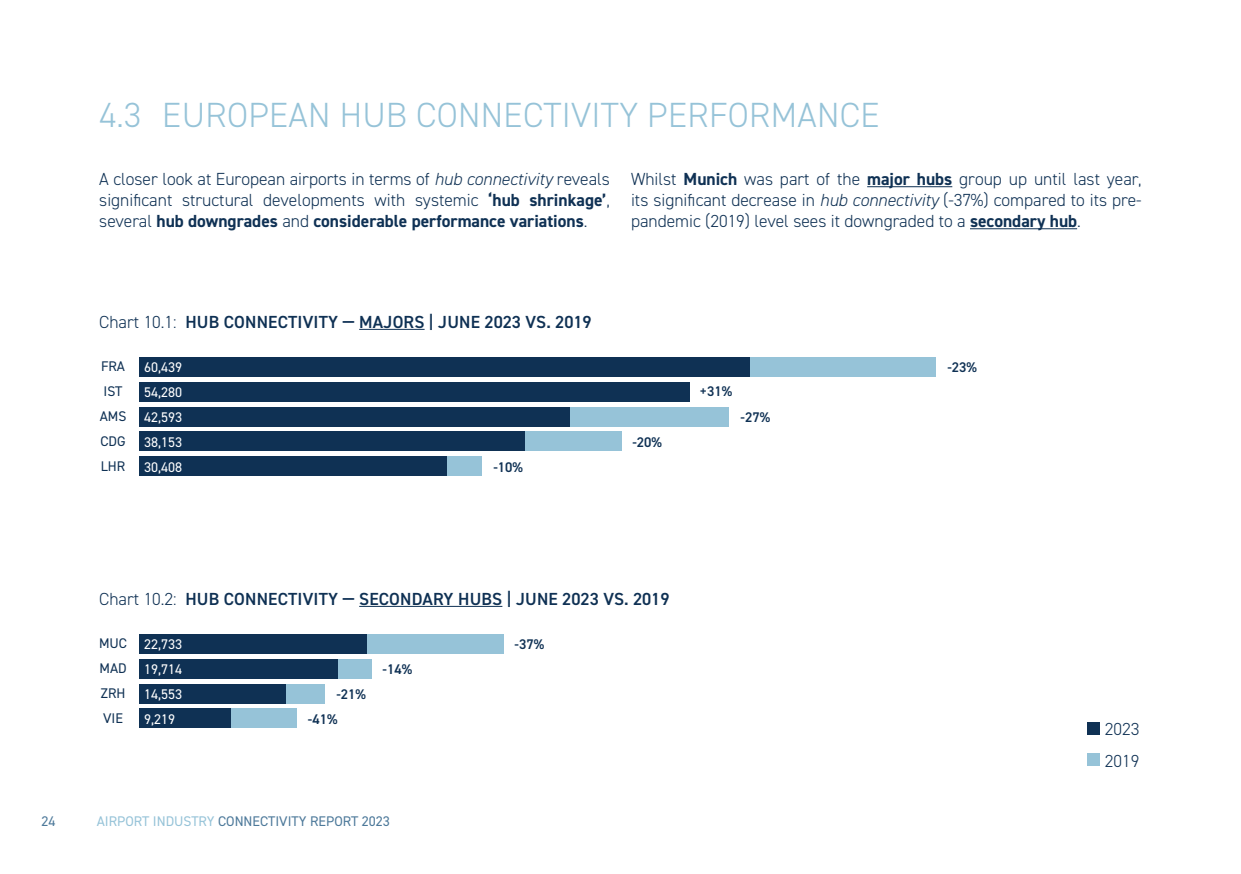
<style>
.page{position:relative;width:1241px;height:874px;background:#fff}
.page>*{position:absolute;margin:0;border:0;box-sizing:border-box;transform-origin:0 0}
.t1{font:300 35px "DIN2014";letter-spacing:.01em;color:#96c3d8}
.t2{font:300 17.5px/21px "DIN2014";color:#0f3154;text-align:justify}
.t3{font:600 17.5px "DIN2014";letter-spacing:.01em;color:#0f3154}
.t4{font:14px "DIN2014";color:#fff}
.t5{font:14px "DIN2014";color:#4d799a}
.t6{font:600 14px "DIN2014";color:#0f3154}
.t7{font:14px/25px "DIN2014";color:#0f3154}
.s1{font-style:italic}
.s2{font-weight:700}
.s3{font-weight:300}
.s4{color:#96c3d8}
</style>
<div class="page">
<hr style="left:867px;top:186px;width:85px;height:1px;background:#0f3154">
<hr style="left:969px;top:228px;width:107px;height:1px;background:#0f3154">
<div style="left:139px;top:356px;width:611px;height:20px;background:#0f3154"></div>
<div style="left:139px;top:633px;width:228px;height:20px;background:#0f3154"></div>
<div style="left:139px;top:381px;width:550px;height:20px;background:#0f3154"></div>
<div style="left:139px;top:658px;width:198px;height:20px;background:#0f3154"></div>
<div style="left:139px;top:431px;width:386px;height:20px;background:#0f3154"></div>
<div style="left:139px;top:708px;width:92px;height:20px;background:#0f3154"></div>
<div style="left:139px;top:406px;width:431px;height:20px;background:#0f3154"></div>
<div style="left:139px;top:683px;width:147px;height:20px;background:#0f3154"></div>
<div style="left:139px;top:456px;width:308px;height:20px;background:#0f3154"></div>
<div style="left:447px;top:456px;width:35px;height:20px;background:#96c3d8"></div>
<div style="left:525px;top:431px;width:96px;height:20px;background:#96c3d8"></div>
<div style="left:231px;top:708px;width:65px;height:20px;background:#96c3d8"></div>
<div style="left:570px;top:406px;width:159px;height:20px;background:#96c3d8"></div>
<div style="left:286px;top:683px;width:39px;height:20px;background:#96c3d8"></div>
<div style="left:750px;top:356px;width:185px;height:20px;background:#96c3d8"></div>
<div style="left:367px;top:633px;width:136px;height:20px;background:#96c3d8"></div>
<div style="left:337px;top:658px;width:34px;height:20px;background:#96c3d8"></div>
<div style="left:1087px;top:722px;width:12px;height:12px;background:#0f3154"></div>
<div style="left:1087px;top:753px;width:12px;height:12px;background:#96c3d8"></div>
<hr style="left:359px;top:329px;width:65px;height:1px;background:#0f3154">
<hr style="left:359px;top:605px;width:143px;height:1px;background:#0f3154">
<h1 class="t1" style="left:99px;top:93px;width:781px">4.3 EUROPEAN HUB CONNECTIVITY PERFORMANCE</h1>
<p class="t2" style="left:99px;top:168px;width:512px">A closer look at European airports in terms of <span class="s1">hub connectivity</span> reveals significant structural developments with systemic <span class="s2">‘hub shrinkage’</span>, several <span class="s2">hub downgrades</span> and <span class="s2">considerable performance variations</span>.</p>
<p class="t2" style="left:631px;top:168px;width:512px">Whilst <span class="s2">Munich</span> was part of the <span class="s2">major hubs</span> group up until last year, its significant decrease in <span class="s1">hub connectivity</span> (-37%) compared to its pre&shy;pandemic (2019) level sees it downgraded to a <span class="s2">secondary hub</span>.</p>
<p class="t3" style="left:99px;top:310px;width:494px"><span class="s3">Chart 10.1:</span> HUB CONNECTIVITY — MAJORS | JUNE 2023 VS. 2019</p>
<p class="t7" style="left:100px;top:353px;width:28px">FRA<br>IST<br>AMS<br>CDG<br>LHR</p>
<p class="t4" style="left:144px;top:358px;width:40px">60,439</p>
<p class="t4" style="left:144px;top:383px;width:40px">54,280</p>
<p class="t4" style="left:144px;top:408px;width:40px">42,593</p>
<p class="t4" style="left:144px;top:433px;width:40px">38,153</p>
<p class="t4" style="left:144px;top:458px;width:40px">30,408</p>
<p class="t6" style="left:493px;top:457px;width:31px">-10%</p>
<p class="t6" style="left:632px;top:432px;width:31px">-20%</p>
<p class="t6" style="left:699px;top:382px;width:34px">+31%</p>
<p class="t6" style="left:740px;top:407px;width:31px">-27%</p>
<p class="t3" style="left:99px;top:586px;width:571px"><span class="s3">Chart 10.2:</span> HUB CONNECTIVITY — SECONDARY HUBS | JUNE 2023 VS. 2019</p>
<p class="t7" style="left:99px;top:630px;width:29px;text-align:justify">MUC MAD ZRH VIE</p>
<p class="t4" style="left:144px;top:635px;width:40px">22,733</p>
<p class="t4" style="left:144px;top:660px;width:40px">19,714</p>
<p class="t4" style="left:144px;top:685px;width:40px">14,553</p>
<p class="t4" style="left:144px;top:710px;width:33px">9,219</p>
<p class="t6" style="left:336px;top:684px;width:31px">-21%</p>
<p class="t6" style="left:308px;top:709px;width:31px">-41%</p>
<p class="t6" style="left:382px;top:659px;width:31px">-14%</p>
<p class="t5" style="left:41px;top:812px;width:15px">24</p>
<p class="t5" style="left:97px;top:812px;width:294px"><span class="s4">AIRPORT INDUSTRY</span> CONNECTIVITY REPORT 2023</p>
<p class="t6" style="left:514px;top:634px;width:31px">-37%</p>
<p class="t6" style="left:947px;top:358px;width:31px">-23%</p>
<p class="t2" style="left:1104px;top:713px;width:36px;line-height:31.5px">2023<br>2019</p>
</div>
